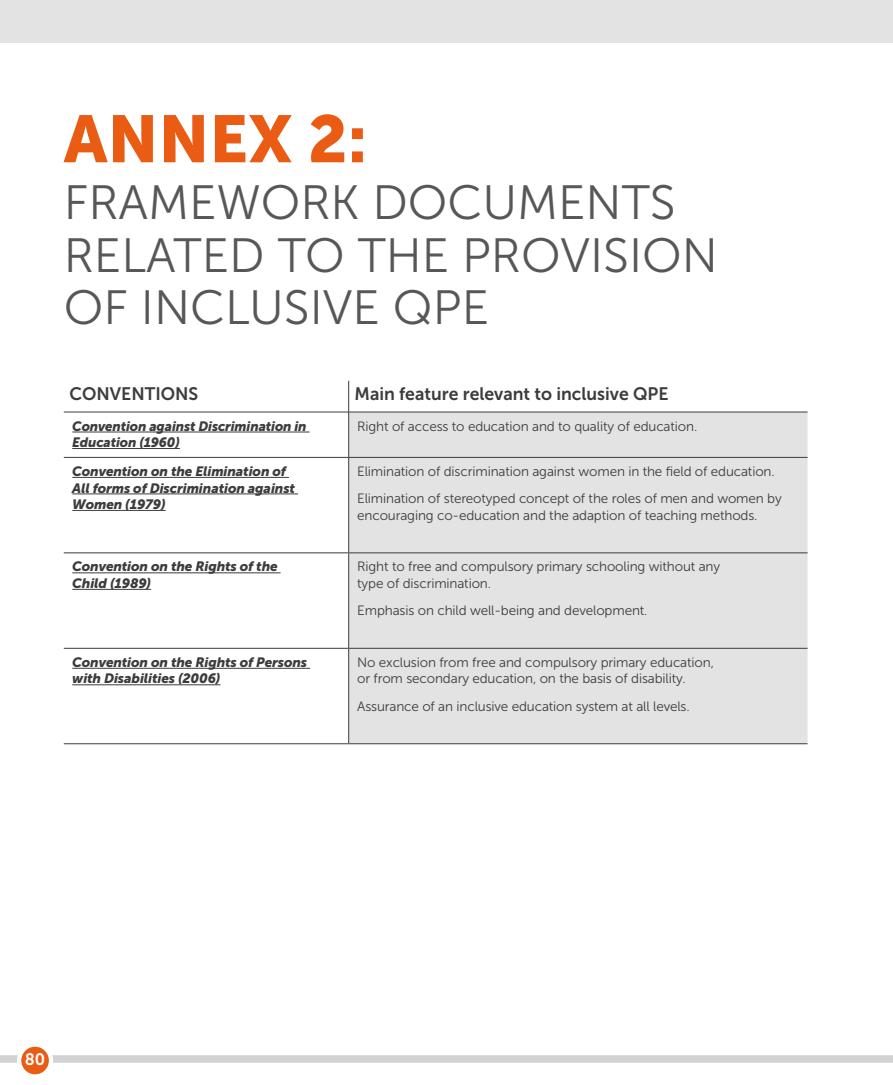
<style>
.page{position:relative;width:893px;height:1085px;background:#fff}
.page>*{position:absolute;margin:0;border:0;box-sizing:border-box;transform-origin:0 0}
.t1{font:66px "Museo Sans 900";color:#ea5b13}
.t2{font:48px/52.5px "Museo Sans 300";color:#575756}
.t3{font:18px "Museo Sans 700";color:#3c3c3b}
.t4{font:16.5px "Museo Sans 700";color:#fff}
.t5{font:13.5px/16.5px "Museo Sans 300";letter-spacing:-.01em;color:#3c3c3b}
.t6{font:italic 13.5px/16.5px "Museo Sans 900";letter-spacing:-.01em;color:#3c3c3b}
</style>
<div class="page">
<div style="left:0;top:1054px;width:893px;height:8px;background:#d2d2d2"></div>
<svg style="left:19px;top:1044px;width:32px;height:32px"></svg>
<div style="left:17px;top:1042px;width:36px;height:36px;border:4px solid #fff;border-radius:50%"></div>
<div style="left:0;top:0;width:893px;height:43px;background:#e3e3e3"></div>
<svg style="left:64px;top:412px;width:284px;height:274px"></svg>
<div style="left:349px;top:412px;width:458px;height:331px;background:#e3e3e3"></div>
<hr style="left:64px;top:457px;width:285px;height:1px;background:#3c3c3b">
<hr style="left:64px;top:552px;width:285px;height:1px;background:#3c3c3b">
<hr style="left:348px;top:412px;width:1px;height:45px;background:#3c3c3b">
<hr style="left:349px;top:457px;width:458px;height:1px;background:#3c3c3b">
<hr style="left:348px;top:457px;width:1px;height:95px;background:#3c3c3b">
<hr style="left:349px;top:552px;width:458px;height:1px;background:#3c3c3b">
<hr style="left:348px;top:553px;width:1px;height:94px;background:#3c3c3b">
<hr style="left:348px;top:381px;width:1px;height:30px;background:#3c3c3b">
<hr style="left:64px;top:411px;width:285px;height:1px;background:#3c3c3b">
<hr style="left:348px;top:411px;width:459px;height:1px;background:#3c3c3b">
<hr style="left:64px;top:647px;width:285px;height:1px;background:#3c3c3b">
<hr style="left:349px;top:647px;width:458px;height:1px;background:#3c3c3b">
<hr style="left:348px;top:648px;width:1px;height:95px;background:#3c3c3b">
<hr style="left:64px;top:743px;width:285px;height:1px;background:#3c3c3b">
<hr style="left:349px;top:743px;width:458px;height:1px;background:#3c3c3b">
<hr style="left:72px;top:431px;width:238px;height:1px;background:#3c3c3b">
<hr style="left:72px;top:448px;width:108px;height:1px;background:#3c3c3b">
<hr style="left:72px;top:477px;width:217px;height:1px;background:#3c3c3b">
<hr style="left:72px;top:493px;width:226px;height:1px;background:#3c3c3b">
<hr style="left:72px;top:510px;width:94px;height:1px;background:#3c3c3b">
<hr style="left:72px;top:572px;width:209px;height:1px;background:#3c3c3b">
<hr style="left:72px;top:589px;width:79px;height:1px;background:#3c3c3b">
<hr style="left:72px;top:668px;width:238px;height:1px;background:#3c3c3b">
<hr style="left:72px;top:684px;width:148px;height:1px;background:#3c3c3b">
<h1 class="t1" style="left:64px;top:102px;width:305px">ANNEX 2:</h1>
<h2 class="t2" style="left:64px;top:177px;width:656px">FRAMEWORK DOCUMENTS<br>RELATED TO THE PROVISION<br>OF INCLUSIVE QPE</h2>
<h3 class="t3" style="left:70px;top:384px;width:130px">CONVENTIONS</h3>
<h3 class="t3" style="left:355px;top:384px;width:315px">Main feature relevant to inclusive QPE</h3>
<p class="t6" style="left:72px;top:417px;width:236px">Convention against Discrimination in<br>Education (1960)</p>
<p class="t5" style="left:357px;top:418px;width:342px">Right of access to education and to quality of education.</p>
<p class="t6" style="left:72px;top:463px;width:224px">Convention on the Elimination of<br>All forms of Discrimination against<br>Women (1979)</p>
<p class="t5" style="left:357px;top:458px;width:426px;line-height:27.2px">Elimination of discrimination against women in the field of education.<br>Elimination of stereotyped concept of the roles of men and women by</p>
<p class="t5" style="left:357px;top:507px;width:402px">encouraging co-education and the adaption of teaching methods.</p>
<p class="t6" style="left:72px;top:558px;width:207px">Convention on the Rights of the<br>Child (1989)</p>
<p class="t5" style="left:357px;top:558px;width:364px">Right to free and compulsory primary schooling without any type of discrimination.</p>
<p class="t5" style="left:357px;top:602px;width:292px">Emphasis on child well-being and development.</p>
<p class="t6" style="left:72px;top:653px;width:236px">Convention on the Rights of Persons with Disabilities (2006)</p>
<p class="t5" style="left:357px;top:654px;width:358px">No exclusion from free and compulsory primary education, or from secondary education, on the basis of disability.</p>
<p class="t5" style="left:357px;top:697px;width:334px">Assurance of an inclusive education system at all levels.</p>
<p class="t4" style="left:25px;top:1050px;width:22px">80</p>
</div>
